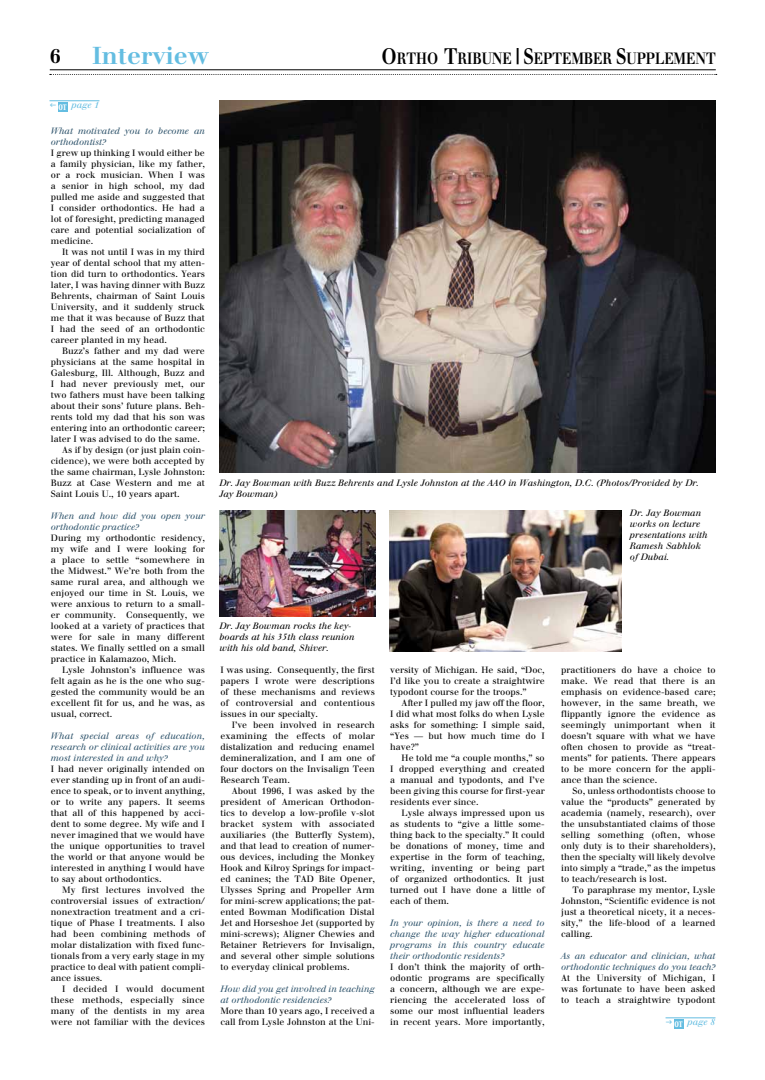
<style>
.page{position:relative;width:765px;height:1080px;background:#fff}
.page>*{position:absolute;margin:0;border:0;box-sizing:border-box;transform-origin:0 0}
.t1{font:700 24px "Walbaum";color:#64bde1}
.t2{font:700 20px "Walbaum";color:#000}
.t3{font:700 16px "Walbaum";color:#000;scale:.8 1}
.t4{font:9px/11px "Walbaum";color:#000;text-align:justify}
.t5{font:italic 9px/11px "Walbaum";letter-spacing:-.005em;color:#31556d}
.t6{font:italic 9px/11px "Walbaum";color:#000}
.t7{font:italic 9px "Walbaum";color:#64bde1}
.s1{font-size:22px}
</style>
<div class="page">
<hr style="left:50px;top:69px;width:666px;height:1px;background:#000">
<svg style="left:50px;top:74px;width:667px;height:1px"></svg>
<img style="left:219px;top:511px;width:157px;height:105px">
<img style="left:219px;top:101px;width:497px;height:372px">
<img style="left:389px;top:511px;width:232px;height:140px">
<hr style="left:49px;top:100px;width:50px;height:1px;background:#64bde1">
<div style="left:58px;top:102px;width:10px;height:9px;background:#64bde1"></div>
<hr style="left:666px;top:1018px;width:50px;height:1px;background:#64bde1">
<div style="left:674px;top:1019px;width:10px;height:9px;background:#64bde1"></div>
<h2 class="t2" style="left:50px;top:44px;width:13px">6</h2>
<h1 class="t1" style="left:92px;top:41px;width:118px">INTERVIEW</h1>
<h3 class="t3" style="left:382px;top:48px;width:33px"><span class="s1">O</span>RTHO</h3>
<h3 class="t3" style="left:444px;top:48px;width:29px"><span class="s1">T</span>RIBUNE</h3>
<h3 class="t3" style="left:516px;top:48px;width:36px"><span class="s1">| S</span>EPTEMBER</h3>
<h3 class="t3" style="left:616px;top:48px;width:75px"><span class="s1">S</span>UPPLEMENT</h3>
<p class="t7" style="left:58px;top:99px;width:42px"><sub>OT</sub> page 1</p>
<p class="t5" style="left:51px;top:126px;width:156px">What motivated you to become an orthodontist?</p>
<p class="t4" style="left:51px;top:148px;width:156px">I grew up thinking I would either be a family physician, like my father, or a rock musician. When I was a senior in high school, my dad pulled me aside and suggested that I consider orthodontics. He had a lot of foresight, predicting managed care and potential socialization of medicine.</p>
<p class="t4" style="left:51px;top:247px;width:156px;text-indent:11px">It was not until I was in my third year of dental school that my atten&shy;tion did turn to orthodontics. Years later, I was having dinner with Buzz Behrents, chairman of Saint Louis University, and it suddenly struck me that it was because of Buzz that I had the seed of an orthodontic career planted in my head.</p>
<p class="t4" style="left:62px;top:346px;width:144px">Buzz’s father and my dad were</p>
<p class="t4" style="left:51px;top:357px;width:156px">physicians at the same hospital in</p>
<p class="t4" style="left:51px;top:368px;width:156px">Galesburg, Ill. Although, Buzz and</p>
<p class="t4" style="left:51px;top:378px;width:156px">I had never previously met, our</p>
<p class="t4" style="left:51px;top:389px;width:156px">two fathers must have been talking</p>
<p class="t4" style="left:51px;top:400px;width:156px">about their sons’ future plans. Beh-</p>
<p class="t4" style="left:51px;top:411px;width:156px">rents told my dad that his son was</p>
<p class="t4" style="left:51px;top:422px;width:156px">entering into an orthodontic career;</p>
<p class="t4" style="left:51px;top:433px;width:151px">later I was advised to do the same.</p>
<p class="t4" style="left:62px;top:444px;width:144px">As if by design (or just plain coin-</p>
<p class="t4" style="left:51px;top:455px;width:156px">cidence), we were both accepted by</p>
<p class="t4" style="left:51px;top:466px;width:156px">the same chairman, Lysle Johnston:</p>
<p class="t4" style="left:51px;top:477px;width:156px">Buzz at Case Western and me at</p>
<p class="t4" style="left:51px;top:488px;width:130px">Saint Louis U., 10 years apart.</p>
<p class="t5" style="left:51px;top:510px;width:156px">When and how did you open your orthodontic practice?</p>
<p class="t4" style="left:51px;top:532px;width:156px">During my orthodontic residency, my wife and I were looking for a place to settle “somewhere in the Midwest.” We’re both from the same rural area, and although we enjoyed our time in St. Louis, we were anxious to return to a small&shy;er community. Consequently, we looked at a variety of practices that were for sale in many different states. We finally settled on a small practice in Kalamazoo, Mich.</p>
<p class="t4" style="left:51px;top:664px;width:156px;text-indent:11px">Lysle Johnston’s influence was felt again as he is the one who sug&shy;gested the community would be an excellent fit for us, and he was, as usual, correct.</p>
<p class="t5" style="left:51px;top:730px;width:156px;text-align:justify">What special areas of education, research or clinical activities are you most interested in and why?</p>
<p class="t4" style="left:51px;top:763px;width:156px">I had never originally intended on ever standing up in front of an audi&shy;ence to speak, or to invent anything, or to write any papers. It seems that all of this happened by acci&shy;dent to some degree. My wife and I never imagined that we would have the unique opportunities to travel the world or that anyone would be interested in anything I would have to say about orthodontics.</p>
<p class="t4" style="left:51px;top:884px;width:156px;text-indent:11px">My first lectures involved the controversial issues of extraction/ nonextraction treatment and a cri&shy;tique of Phase I treatments. I also had been combining methods of molar distalization with fixed func&shy;tionals from a very early stage in my practice to deal with patient compli&shy;ance issues.</p>
<p class="t4" style="left:51px;top:983px;width:156px;text-indent:11px">I decided I would document these methods, especially since many of the dentists in my area were not familiar with the devices</p>
<p class="t6" style="left:219px;top:477px;width:481px">Dr. Jay Bowman with Buzz Behrents and Lysle Johnston at the AAO in Washington, D.C. (Photos/Provided by Dr.<br>Jay Bowman)</p>
<p class="t6" style="left:630px;top:507px;width:79px">Dr. Jay Bowman works on lecture presentations with<br>Ramesh Sabhlok of Dubai.</p>
<p class="t6" style="left:219px;top:620px;width:137px">Dr. Jay Bowman rocks the key&shy;boards at his 35th class reunion with his old band, Shiver.</p>
<p class="t4" style="left:220px;top:665px;width:156px">I was using. Consequently, the first papers I wrote were descriptions of these mechanisms and reviews of controversial and contentious issues in our specialty.</p>
<p class="t4" style="left:220px;top:720px;width:156px;text-indent:11px">I’ve been involved in research examining the effects of molar distalization and reducing enamel demineralization, and I am one of four doctors on the Invisalign Teen Research Team.</p>
<p class="t4" style="left:220px;top:786px;width:156px;text-indent:11px">About 1996, I was asked by the president of American Orthodon&shy;tics to develop a low-profile v-slot bracket system with associated auxiliaries (the Butterfly System), and that lead to creation of numer&shy;ous devices, including the Monkey Hook and Kilroy Springs for impact&shy;ed canines; the TAD Bite Opener, Ulysses Spring and Propeller Arm for mini-screw applications; the pat&shy;ented Bowman Modification Distal Jet and Horseshoe Jet (supported by mini-screws); Aligner Chewies and Retainer Retrievers for Invisalign, and several other simple solutions to everyday clinical problems.</p>
<p class="t5" style="left:220px;top:983px;width:156px">How did you get involved in teaching at orthodontic residencies?</p>
<p class="t4" style="left:220px;top:1005px;width:156px">More than 10 years ago, I received a call from Lysle Johnston at the Uni-</p>
<p class="t4" style="left:390px;top:665px;width:156px">versity of Michigan. He said, “Doc, I’d like you to create a straightwire typodont course for the troops.”</p>
<p class="t4" style="left:390px;top:698px;width:156px;text-indent:11px">After I pulled my jaw off the floor, I did what most folks do when Lysle asks for something: I simple said, “Yes — but how much time do I have?”</p>
<p class="t4" style="left:390px;top:753px;width:156px;text-indent:11px">He told me “a couple months,” so I dropped everything and created a manual and typodonts, and I’ve been giving this course for first-year residents ever since.</p>
<p class="t4" style="left:390px;top:808px;width:156px;text-indent:11px">Lysle always impressed upon us as students to “give a little some&shy;thing back to the specialty.” It could be donations of money, time and expertise in the form of teaching, writing, inventing or being part of organized orthodontics. It just turned out I have done a little of each of them.</p>
<p class="t5" style="left:390px;top:917px;width:156px;text-align:justify">In your opinion, is there a need to change the way higher educational programs in this country educate their orthodontic residents?</p>
<p class="t4" style="left:390px;top:961px;width:156px">I don’t think the majority of orth&shy;odontic programs are specifically a concern, although we are expe&shy;riencing the accelerated loss of some our most influential leaders in recent years. More importantly,</p>
<p class="t4" style="left:561px;top:665px;width:156px">practitioners do have a choice to make. We read that there is an emphasis on evidence-based care; however, in the same breath, we flippantly ignore the evidence as seemingly unimportant when it doesn’t square with what we have often chosen to provide as “treat&shy;ments” for patients. There appears to be more concern for the appli&shy;ance than the science.</p>
<p class="t4" style="left:561px;top:786px;width:156px;text-indent:11px">So, unless orthodontists choose to value the “products” generated by academia (namely, research), over the unsubstantiated claims of those selling something (often, whose only duty is to their shareholders), then the specialty will likely devolve into simply a “trade,” as the impetus to teach/research is lost.</p>
<p class="t4" style="left:561px;top:885px;width:156px;text-indent:11px">To paraphrase my mentor, Lysle Johnston, “Scientific evidence is not just a theoretical nicety, it a neces&shy;sity,” the life-blood of a learned calling.</p>
<p class="t5" style="left:561px;top:950px;width:156px">As an educator and clinician, what orthodontic techniques do you teach?</p>
<p class="t4" style="left:561px;top:972px;width:156px">At the University of Michigan, I was fortunate to have been asked to teach a straightwire typodont</p>
<p class="t7" style="left:675px;top:1017px;width:42px"><sub>OT</sub> page 8</p>
</div>
